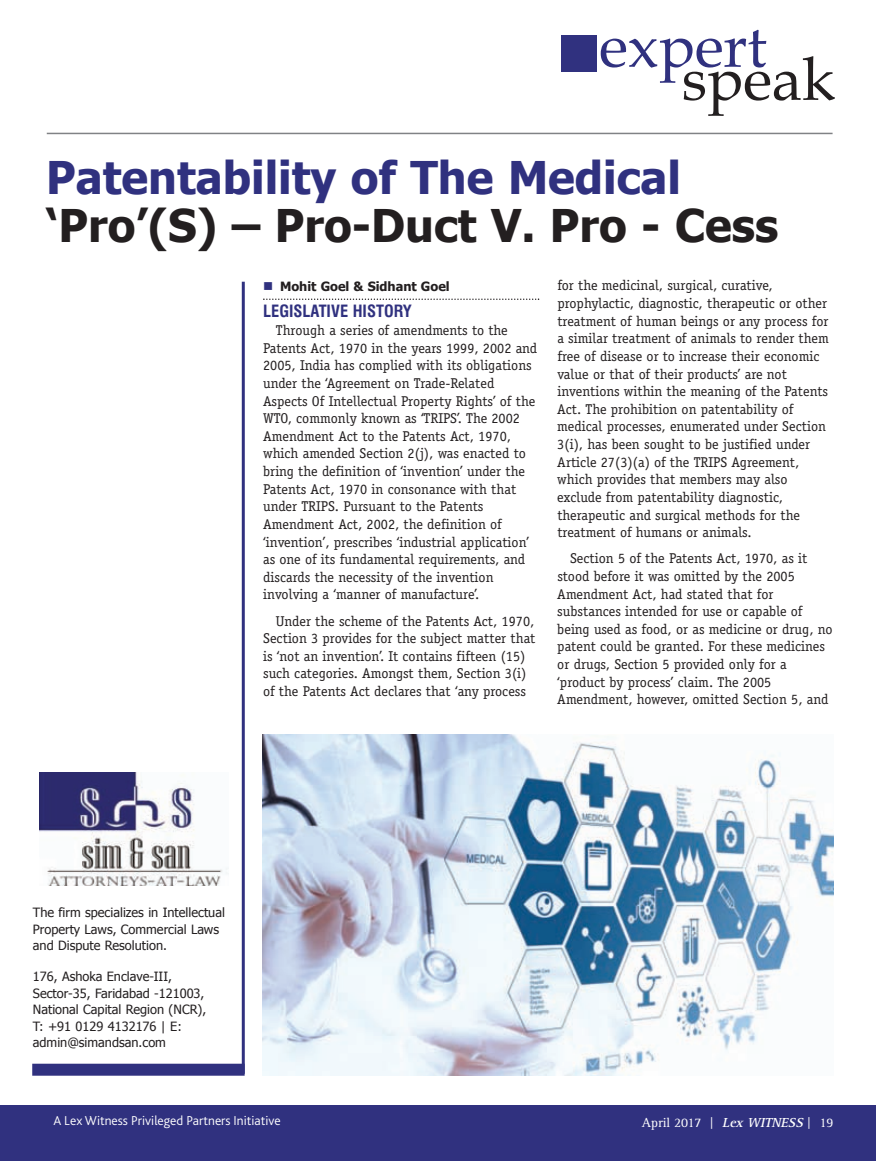
<style>
.page{position:relative;width:876px;height:1161px;background:#fff}
.page>*{position:absolute;margin:0;border:0;box-sizing:border-box;transform-origin:0 0}
.t1{font:60px "Book Antiqua";color:#30317f}
.t2{font:60px "Book Antiqua";color:#231f20}
.t3{font:700 45px "Tahoma";color:#231f20}
.t4{font:700 45px "Tahoma";color:#30317f}
.t5{font:700 condensed 16.5px "Swiss 721 BT";color:#30317f}
.t6{font:14.25px/17.7px "Officina Serif";color:#231f20}
.t7{font:300 13.5px "Bliss Pro";color:#fff}
.t8{font:13.5px "Rotis Serif";color:#fff}
.t9{font:12.75px/16.5px "Tahoma";color:#231f20}
.t10{font:700 12.75px "Tahoma";color:#231f20}
.s1{color:#30317f}
.s2{font-weight:700;font-style:italic}
</style>
<div class="page">
<svg style="left:263px;top:298px;width:276px;height:2px"></svg>
<div style="left:0;top:1106px;width:876px;height:55px;background:#30317f"></div>
<hr style="left:47px;top:133px;width:785px;height:1px;background:#808285">
<div style="left:561px;top:35px;width:36px;height:37px;background:#30317f"></div>
<hr style="left:242px;top:282px;width:3px;height:792px;background:#30317f">
<div style="left:32px;top:1064px;width:213px;height:12px;background:#30317f"></div>
<img style="left:40px;top:773px;width:187px;height:113px">
<img style="left:262px;top:734px;width:571px;height:342px">
<h1 class="t1" style="left:599px;top:11px;width:169px">expert</h1>
<h1 class="t2" style="left:682px;top:44px;width:155px">speak</h1>
<h2 class="t4" style="left:46px;top:149px;width:636px">Patentability of The Medical</h2>
<h2 class="t3" style="left:46px;top:197px;width:733px">‘Pro’(S) – Pro-Duct V. Pro - Cess</h2>
<p class="t10" style="left:263px;top:278px;width:188px"><span class="s1">■</span> Mohit Goel &amp; Sidhant Goel</p>
<p class="t5" style="left:263px;top:305px;width:150px">LEGISLATIVE HISTORY</p>
<p class="t6" style="left:263px;top:321px;width:276px;text-indent:13px">Through a series of amendments to the Patents Act, 1970 in the years 1999, 2002 and 2005, India has complied with its obligations under the ‘Agreement on Trade-Related Aspects Of Intellectual Property Rights’ of the WTO, commonly known as ‘TRIPS’. The 2002<br>Amendment Act to the Patents Act, 1970, which amended Section 2(j), was enacted to bring the definition of ‘invention’ under the Patents Act, 1970 in consonance with that under TRIPS. Pursuant to the Patents Amendment Act, 2002, the definition of ‘invention’, prescribes ‘industrial application’ as one of its fundamental requirements, and discards the necessity of the invention involving a ‘manner of manufacture’.</p>
<p class="t6" style="left:263px;top:612px;width:274px;text-indent:13px">Under the scheme of the Patents Act, 1970, Section 3 provides for the subject matter that is ‘not an invention’. It contains fifteen (15) such categories. Amongst them, Section 3(i) of the Patents Act declares that ‘any process</p>
<p class="t6" style="left:557px;top:277px;width:273px">for the medicinal, surgical, curative, prophylactic, diagnostic, therapeutic or other treatment of human beings or any process for a similar treatment of animals to render them free of disease or to increase their economic value or that of their products’ are not inventions within the meaning of the Patents Act. The prohibition on patentability of medical processes, enumerated under Section 3(i), has been sought to be justified under Article 27(3)(a) of the TRIPS Agreement, which provides that members may also exclude from patentability diagnostic, therapeutic and surgical methods for the treatment of humans or animals.</p>
<p class="t6" style="left:557px;top:550px;width:277px;text-indent:13px">Section 5 of the Patents Act, 1970, as it stood before it was omitted by the 2005<br>Amendment Act, had stated that for substances intended for use or capable of being used as food, or as medicine or drug, no patent could be granted. For these medicines or drugs, Section 5 provided only for a ‘product by process’ claim. The 2005<br>Amendment, however, omitted Section 5, and</p>
<p class="t9" style="left:33px;top:904px;width:194px">The firm specializes in Intellectual<br>Property Laws, Commercial Laws and Dispute Resolution.</p>
<p class="t9" style="left:33px;top:968px;width:175px">176, Ashoka Enclave-III,<br>Sector-35, Faridabad -121003,<br>National Capital Region (NCR),<br>T: +91 0129 4132176 | E: admin@simandsan.com</p>
<p class="t7" style="left:53px;top:1114px;width:229px">A Lex Witness Privileged Partners Initiative</p>
<p class="t8" style="left:642px;top:1117px;width:193px">April 2017 | <span class="s2">Lex WITNESS</span> | 19</p>
</div>
